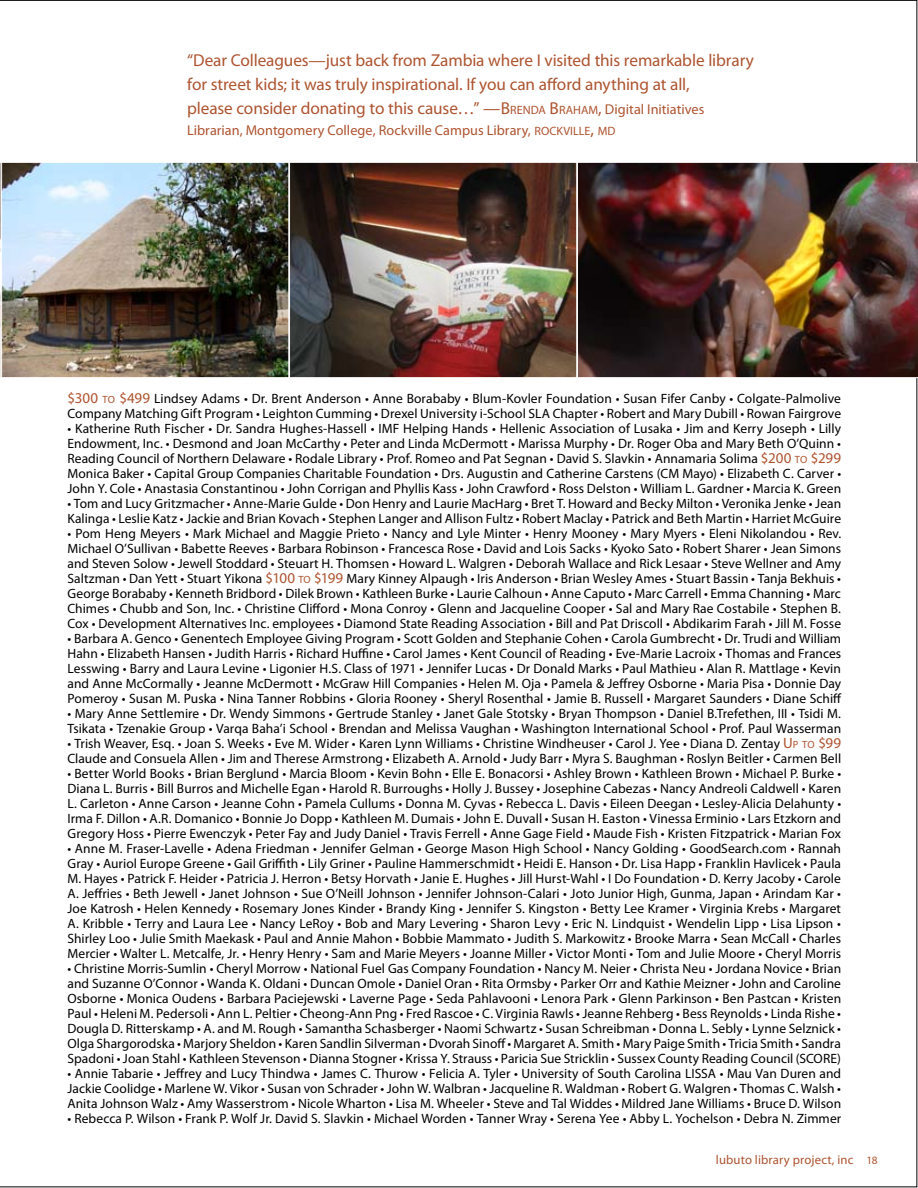
<style>
.page{position:relative;width:918px;height:1188px;background:#fff}
.page>*{position:absolute;margin:0;border:0;box-sizing:border-box;transform-origin:0 0}
.t1{font:17.25px/24px "Myriad Pro";letter-spacing:-.01em;color:#ae5430}
.t2{font:14.25px "Myriad Pro";letter-spacing:.005em;color:#ae5430}
.t3{font:13.5px/15px "Myriad Pro";letter-spacing:.005em;color:#000;text-align:justify}
.t4{font:12.75px "Myriad Pro";letter-spacing:.015em;color:#ae5430}
.s1{font-style:inherit}
.s2{font-size:12.15px}
.s3{font-size:14.25px}
.s4{font-size:17.25px}
.s5{font-size:15px;color:#ae5430}
.s6{font-size:10.5px;color:#ae5430}
.s7{font-size:11.25px}
</style>
<div class="page">
<img style="left:3px;top:164px;width:572px;height:212px">
<svg style="left:0;top:0;width:1px;height:1187px"></svg>
<div style="left:1px;top:162px;width:288px;height:216px;border:1px solid #fff"></div>
<div style="left:289px;top:162px;width:288px;height:216px;border:1px solid #fff"></div>
<img style="left:578px;top:162px;width:340px;height:216px">
<p class="t1" style="left:187px;top:48px;width:568px">“Dear Colleagues—just back from Zambia where I visited this remarkable library for street kids; it was truly inspirational. If you can afford anything at all,<br>please consider donating to this cause…” <span class="s1">—B</span> <span class="s2">RENDA</span> <span class="s1">B</span> <span class="s2">RAHAM</span><span class="s1">,</span> <span class="s3">Digital Initiatives</span></p>
<p class="t2" style="left:187px;top:121px;width:421px">Librarian, Montgomery College, Rockville Campus Library, <span class="s2">ROCKVILLE</span><span class="s4">,</span> <span class="s2">MD</span></p>
<p class="t3" style="left:68px;top:391px;width:775px"><span class="s5">$300</span> <span class="s6">TO</span> <span class="s5">$499</span> Lindsey Adams • Dr. Brent Anderson • Anne Borababy • Blum-Kovler Foundation • Susan Fifer Canby • Colgate-Palmolive<br>Company Matching Gift Program • Leighton Cumming • Drexel University i-School SLA Chapter • Robert and Mary Dubill • Rowan Fairgrove</p>
<p class="t3" style="left:68px;top:421px;width:775px">• Katherine Ruth Fischer • Dr. Sandra Hughes-Hassell • IMF Helping Hands • Hellenic Association of Lusaka • Jim and Kerry Joseph • Lilly Endowment, Inc. • Desmond and Joan McCarthy • Peter and Linda McDermott • Marissa Murphy • Dr. Roger Oba and Mary Beth O’Quinn • Reading Council of Northern Delaware • Rodale Library • Prof. Romeo and Pat Segnan • David S. Slavkin • Annamaria Solima <span class="s5">$200</span> <span class="s6">TO</span> <span class="s5">$299<br></span>Monica Baker • Capital Group Companies Charitable Foundation • Drs. Augustin and Catherine Carstens (CM Mayo) • Elizabeth C. Carver • John Y. Cole • Anastasia Constantinou • John Corrigan and Phyllis Kass • John Crawford • Ross Delston • William L. Gardner • Marcia K. Green</p>
<p class="t3" style="left:68px;top:496px;width:775px">• Tom and Lucy Gritzmacher • Anne-Marie Gulde • Don Henry and Laurie MacHarg • Bret T. Howard and Becky Milton • Veronika Jenke • Jean<br>Kalinga • Leslie Katz • Jackie and Brian Kovach • Stephen Langer and Allison Fultz • Robert Maclay • Patrick and Beth Martin • Harriet McGuire</p>
<p class="t3" style="left:68px;top:526px;width:775px">• Pom Heng Meyers • Mark Michael and Maggie Prieto • Nancy and Lyle Minter • Henry Mooney • Mary Myers • Eleni Nikolandou • Rev.<br>Michael O’Sullivan • Babette Reeves • Barbara Robinson • Francesca Rose • David and Lois Sacks • Kyoko Sato • Robert Sharer • Jean Simons and Steven Solow • Jewell Stoddard • Steuart H. Thomsen • Howard L. Walgren • Deborah Wallace and Rick Lesaar • Steve Wellner and Amy Saltzman • Dan Yett • Stuart Yikona <span class="s5">$100</span> <span class="s6">TO</span> <span class="s5">$199</span> Mary Kinney Alpaugh • Iris Anderson • Brian Wesley Ames • Stuart Bassin • Tanja Bekhuis • George Borababy • Kenneth Bridbord • Dilek Brown • Kathleen Burke • Laurie Calhoun • Anne Caputo • Marc Carrell • Emma Channing • Marc Chimes • Chubb and Son, Inc. • Christine Clifford • Mona Conroy • Glenn and Jacqueline Cooper • Sal and Mary Rae Costabile • Stephen B.<br>Cox • Development Alternatives Inc. employees • Diamond State Reading Association • Bill and Pat Driscoll • Abdikarim Farah • Jill M. Fosse</p>
<p class="t3" style="left:68px;top:631px;width:776px">• Barbara A. Genco • Genentech Employee Giving Program • Scott Golden and Stephanie Cohen • Carola Gumbrecht • Dr. Trudi and William Hahn • Elizabeth Hansen • Judith Harris • Richard Huffine • Carol James • Kent Council of Reading • Eve-Marie Lacroix • Thomas and Frances Lesswing • Barry and Laura Levine • Ligonier H.S. Class of 1971 • Jennifer Lucas • Dr Donald Marks • Paul Mathieu • Alan R. Mattlage • Kevin and Anne McCormally • Jeanne McDermott • McGraw Hill Companies • Helen M. Oja • Pamela &amp; Jeffrey Osborne • Maria Pisa • Donnie Day Pomeroy • Susan M. Puska • Nina Tanner Robbins • Gloria Rooney • Sheryl Rosenthal • Jamie B. Russell • Margaret Saunders • Diane Schiff</p>
<p class="t3" style="left:68px;top:705px;width:775px">• Mary Anne Settlemire • Dr. Wendy Simmons • Gertrude Stanley • Janet Gale Stotsky • Bryan Thompson • Daniel B.Trefethen, III • Tsidi M.<br>Tsikata • Tzenakie Group • Varqa Baha’i School • Brendan and Melissa Vaughan • Washington International School • Prof. Paul Wasserman</p>
<p class="t3" style="left:68px;top:735px;width:775px">• Trish Weaver, Esq. • Joan S. Weeks • Eve M. Wider • Karen Lynn Williams • Christine Windheuser • Carol J. Yee • Diana D. Zentay <span class="s5">U</span> <span class="s6">P TO</span> <span class="s5">$99<br></span>Claude and Consuela Allen • Jim and Therese Armstrong • Elizabeth A. Arnold • Judy Barr • Myra S. Baughman • Roslyn Beitler • Carmen Bell</p>
<p class="t3" style="left:68px;top:766px;width:775px">• Better World Books • Brian Berglund • Marcia Bloom • Kevin Bohn • Elle E. Bonacorsi • Ashley Brown • Kathleen Brown • Michael P. Burke • Diana L. Burris • Bill Burros and Michelle Egan • Harold R. Burroughs • Holly J. Bussey • Josephine Cabezas • Nancy Andreoli Caldwell • Karen L. Carleton • Anne Carson • Jeanne Cohn • Pamela Cullums • Donna M. Cyvas • Rebecca L. Davis • Eileen Deegan • Lesley-Alicia Delahunty • Irma F. Dillon • A.R. Domanico • Bonnie Jo Dopp • Kathleen M. Dumais • John E. Duvall • Susan H. Easton • Vinessa Erminio • Lars Etzkorn and Gregory Hoss • Pierre Ewenczyk • Peter Fay and Judy Daniel • Travis Ferrell • Anne Gage Field • Maude Fish • Kristen Fitzpatrick • Marian Fox</p>
<p class="t3" style="left:68px;top:841px;width:775px">• Anne M. Fraser-Lavelle • Adena Friedman • Jennifer Gelman • George Mason High School • Nancy Golding • GoodSearch.com • Rannah Gray • Auriol Europe Greene • Gail Griffith • Lily Griner • Pauline Hammerschmidt • Heidi E. Hanson • Dr. Lisa Happ • Franklin Havlicek • Paula M. Hayes • Patrick F. Heider • Patricia J. Herron • Betsy Horvath • Janie E. Hughes • Jill Hurst-Wahl • I Do Foundation • D. Kerry Jacoby • Carole A. Jeffries • Beth Jewell • Janet Johnson • Sue O’Neill Johnson • Jennifer Johnson-Calari • Joto Junior High, Gunma, Japan • Arindam Kar • Joe Katrosh • Helen Kennedy • Rosemary Jones Kinder • Brandy King • Jennifer S. Kingston • Betty Lee Kramer • Virginia Krebs • Margaret A. Kribble • Terry and Laura Lee • Nancy LeRoy • Bob and Mary Levering • Sharon Levy • Eric N. Lindquist • Wendelin Lipp • Lisa Lipson • Shirley Loo • Julie Smith Maekask • Paul and Annie Mahon • Bobbie Mammato • Judith S. Markowitz • Brooke Marra • Sean McCall • Charles Mercier • Walter L. Metcalfe, Jr. • Henry Henry • Sam and Marie Meyers • Joanne Miller • Victor Monti • Tom and Julie Moore • Cheryl Morris</p>
<p class="t3" style="left:68px;top:960px;width:775px">• Christine Morris-Sumlin • Cheryl Morrow • National Fuel Gas Company Foundation • Nancy M. Neier • Christa Neu • Jordana Novice • Brian and Suzanne O’Connor • Wanda K. Oldani • Duncan Omole • Daniel Oran • Rita Ormsby • Parker Orr and Kathie Meizner • John and Caroline Osborne • Monica Oudens • Barbara Paciejewski • Laverne Page • Seda Pahlavooni • Lenora Park • Glenn Parkinson • Ben Pastcan • Kristen Paul • Heleni M. Pedersoli • Ann L. Peltier • Cheong-Ann Png • Fred Rascoe • C. Virginia Rawls • Jeanne Rehberg • Bess Reynolds • Linda Rishe • Dougla D. Ritterskamp • A. and M. Rough • Samantha Schasberger • Naomi Schwartz • Susan Schreibman • Donna L. Sebly • Lynne Selznick • Olga Shargorodska • Marjory Sheldon • Karen Sandlin Silverman • Dvorah Sinoff • Margaret A. Smith • Mary Paige Smith • Tricia Smith • Sandra Spadoni • Joan Stahl • Kathleen Stevenson • Dianna Stogner • Krissa Y. Strauss • Paricia Sue Stricklin • Sussex County Reading Council (SCORE)</p>
<p class="t3" style="left:68px;top:1065px;width:775px">• Annie Tabarie • Jeffrey and Lucy Thindwa • James C. Thurow • Felicia A. Tyler • University of South Carolina LISSA • Mau Van Duren and Jackie Coolidge • Marlene W. Vikor • Susan von Schrader • John W. Walbran • Jacqueline R. Waldman • Robert G. Walgren • Thomas C. Walsh • Anita Johnson Walz • Amy Wasserstrom • Nicole Wharton • Lisa M. Wheeler • Steve and Tal Widdes • Mildred Jane Williams • Bruce D. Wilson</p>
<p class="t3" style="left:68px;top:1110px;width:775px">• Rebecca P. Wilson • Frank P. Wolf Jr. David S. Slavkin • Michael Worden • Tanner Wray • Serena Yee • Abby L. Yochelson • Debra N. Zimmer</p>
<p class="t4" style="left:716px;top:1152px;width:163px">lubuto library project, inc <span class="s7">18</span></p>
</div>
